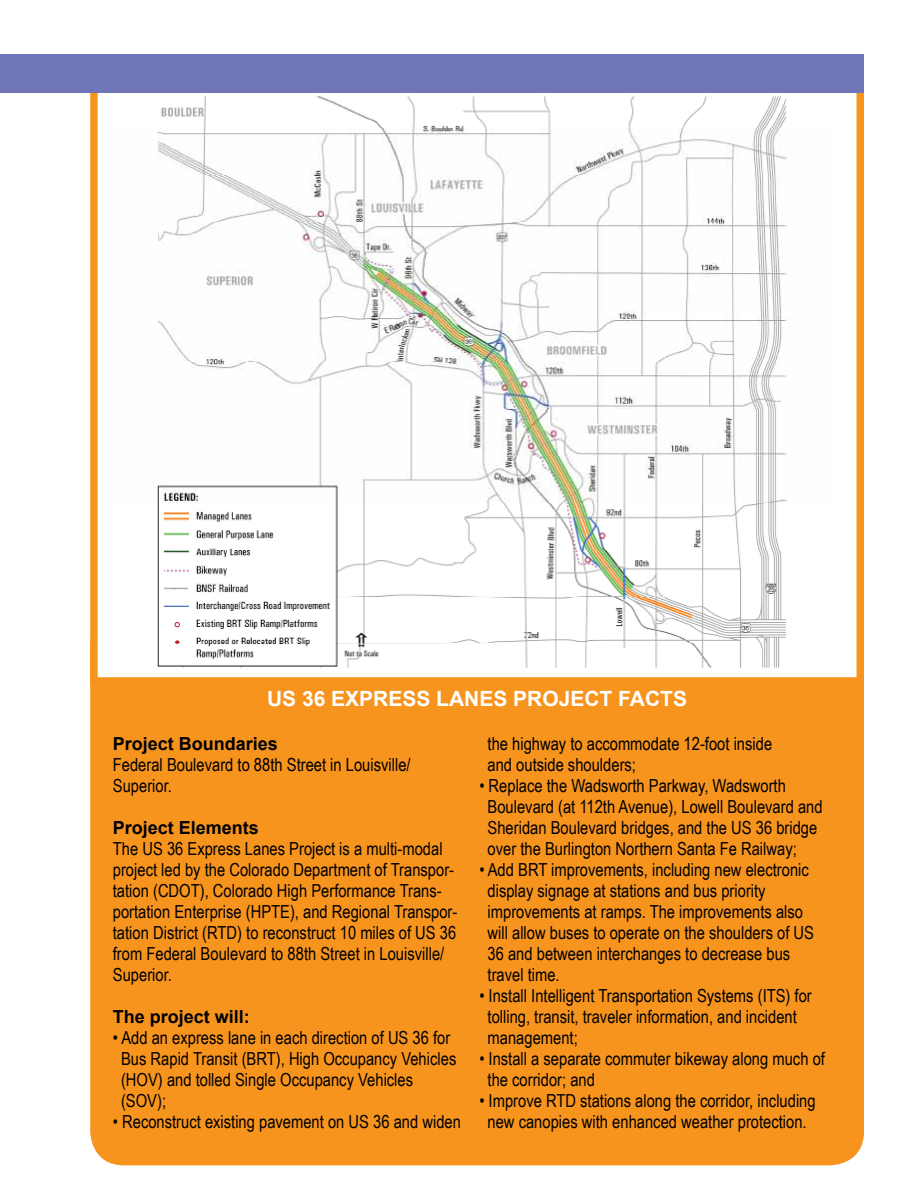
<style>
.page{position:relative;width:918px;height:1188px;background:#fff}
.page>*{position:absolute;margin:0;border:0;box-sizing:border-box;transform-origin:0 0}
.t1{font:700 21px "Arial";color:#fff}
.t2{font:18px/21px "Arial Narrow";color:#000}
.t3{font:700 18px "Arial";color:#000}
</style>
<div class="page">
<div style="left:90px;top:611px;width:774px;height:554px;background:#f7941e;border-radius:34px"></div>
<div style="left:94px;top:77px;width:766px;height:604px;background:#fff"></div>
<img style="left:111px;top:92px;width:719px;height:576px">
<div style="left:90px;top:73px;width:774px;height:612px;border:8px solid #f7941e"></div>
<div style="left:0;top:54px;width:864px;height:38px;background:#6f75b7"></div>
<p class="t1" style="left:267px;top:685px;width:318px">us 36 express lanes project</p>
<p class="t1" style="left:618px;top:685px;width:69px">FACTS</p>
<p class="t3" style="left:113px;top:731px;width:167px">Project Boundaries</p>
<p class="t2" style="left:113px;top:753px;width:299px">Federal Boulevard to 88th Street in Louisville/<br>Superior.</p>
<p class="t3" style="left:113px;top:815px;width:148px">Project Elements</p>
<p class="t2" style="left:113px;top:837px;width:346px">The US 36 Express Lanes Project is a multi-modal project led by the Colorado Department of Transpor&shy;tation (CDOT), Colorado High Performance Trans&shy;portation Enterprise (HPTE), and Regional Transpor&shy;tation District (RTD) to reconstruct 10 miles of US 36 from Federal Boulevard to 88th Street in Louisville/ Superior.</p>
<p class="t3" style="left:113px;top:1004px;width:139px">The project will:</p>
<p class="t2" style="left:121px;top:1026px;width:337px;text-indent:-8px">• Add an express lane in each direction of US 36 for Bus Rapid Transit (BRT), High Occupancy Vehicles (HOV) and tolled Single Occupancy Vehicles (SOV);</p>
<p class="t2" style="left:113px;top:1110px;width:350px">• Reconstruct existing pavement on US 36 and widen</p>
<p class="t2" style="left:488px;top:732px;width:286px">the highway to accommodate 12-foot inside and outside shoulders;</p>
<p class="t2" style="left:488px;top:774px;width:337px;text-indent:-8px">• Replace the Wadsworth Parkway, Wadsworth Boulevard (at 112th Avenue), Lowell Boulevard and Sheridan Boulevard bridges, and the US 36 bridge over the Burlington Northern Santa Fe Railway;</p>
<p class="t2" style="left:488px;top:858px;width:328px;text-indent:-8px">• Add BRT improvements, including new electronic display signage at stations and bus priority improvements at ramps. The improvements also will allow buses to operate on the shoulders of US 36 and between interchanges to decrease bus travel time.</p>
<p class="t2" style="left:488px;top:984px;width:326px;text-indent:-8px">• Install Intelligent Transportation Systems (ITS) for tolling, transit, traveler information, and incident management;</p>
<p class="t2" style="left:488px;top:1047px;width:339px;text-indent:-8px">• Install a separate commuter bikeway along much of the corridor; and</p>
<p class="t2" style="left:479px;top:1089px;width:338px;text-align:center">• Improve RTD stations along the corridor, including new canopies with enhanced weather protection.</p>
</div>
